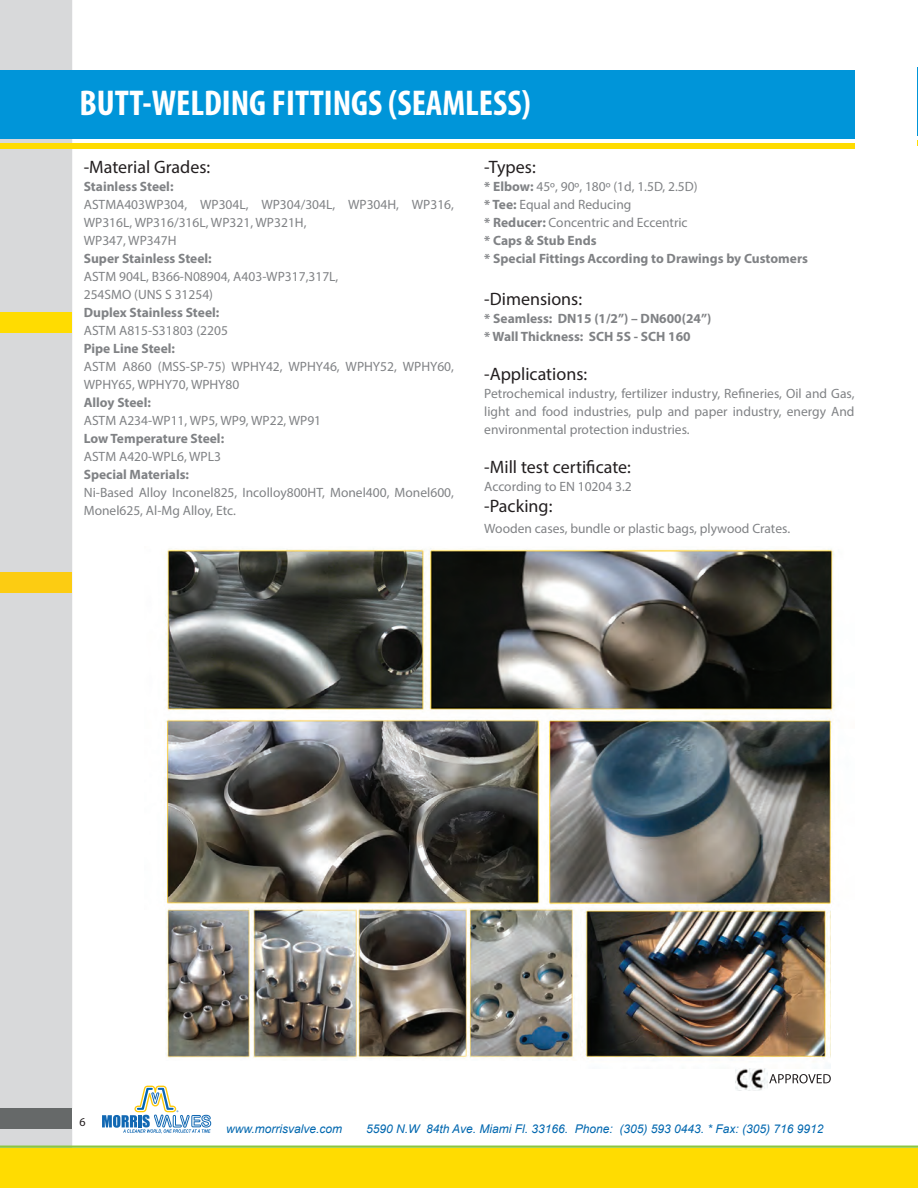
<style>
.page{position:relative;width:918px;height:1188px;background:#fff}
.page>*{position:absolute;margin:0;border:0;box-sizing:border-box;transform-origin:0 0}
.t1{font:700 condensed 36px "Myriad Pro";color:#fff}
.t2{font:18px "Myriad Pro";color:#231f20}
.t3{font:13.5px/18px "Myriad Pro";color:#808285}
.t4{font:700 13.5px/18px "Myriad Pro";color:#808285}
.t5{font:italic 12px "Arial";color:#0067af}
.t6{font:12px "Myriad Pro";color:#231f20}
.s1{font-weight:400}
</style>
<div class="page">
<div style="left:0;top:0;width:72px;height:1149px;background:#d8d9da"></div>
<div style="left:0;top:1109px;width:72px;height:20px;background:#666969"></div>
<div style="left:0;top:312px;width:72px;height:20px;background:#ffdc01"></div>
<div style="left:0;top:572px;width:72px;height:20px;background:#fccc12"></div>
<svg style="left:102px;top:1086px;width:109px;height:47px"></svg>
<hr style="left:0;top:1146px;width:918px;height:2px;background:#8bc63e">
<div style="left:0;top:1149px;width:918px;height:39px;background:#ffdc01"></div>
<div style="left:0;top:70px;width:855px;height:69px;background:#0095d9"></div>
<div style="left:0;top:143px;width:855px;height:6px;background:#ffdc01"></div>
<img style="left:165px;top:548px;width:670px;height:357px">
<img style="left:167px;top:907px;width:408px;height:152px">
<img style="left:580px;top:908px;width:251px;height:159px">
<img style="left:736px;top:1068px;width:32px;height:23px">
<svg style="left:769px;top:1074px;width:62px;height:9px"></svg>
<hr style="left:917px;top:67px;width:1px;height:69px;background:#0095d9">
<h1 class="t1" style="left:79px;top:81px;width:453px">BUTT-WELDING FITTINGS (SEAMLESS)</h1>
<h2 class="t2" style="left:84px;top:156px;width:128px">-Material Grades:</h2>
<p class="t4" style="left:84px;top:177px;width:91px">Stainless Steel:</p>
<p class="t3" style="left:84px;top:195px;width:372px">ASTMA403WP304, WP304L, WP304/304L, WP304H, WP316,<br>WP316L, WP316/316L, WP321, WP321H,<br>WP347, WP347H</p>
<p class="t4" style="left:84px;top:249px;width:130px">Super Stainless Steel:</p>
<p class="t3" style="left:84px;top:267px;width:256px">ASTM 904L, B366-N08904, A403-WP317,317L,<br>254SMO (UNS S 31254)</p>
<p class="t4" style="left:84px;top:303px;width:137px">Duplex Stainless Steel:</p>
<p class="t3" style="left:84px;top:321px;width:146px">ASTM A815-S31803 (2205</p>
<p class="t4" style="left:84px;top:339px;width:93px">Pipe Line Steel:</p>
<p class="t3" style="left:84px;top:357px;width:372px">ASTM A860 (MSS-SP-75) WPHY42, WPHY46, WPHY52, WPHY60,<br>WPHY65, WPHY70, WPHY80</p>
<p class="t4" style="left:84px;top:393px;width:69px">Alloy Steel:</p>
<p class="t3" style="left:84px;top:411px;width:239px">ASTM A234-WP11, WP5, WP9, WP22, WP91</p>
<p class="t4" style="left:84px;top:429px;width:142px">Low Temperature Steel:</p>
<p class="t3" style="left:84px;top:447px;width:139px">ASTM A420-WPL6, WPL3</p>
<p class="t4" style="left:84px;top:465px;width:107px">Special Materials:</p>
<p class="t3" style="left:84px;top:483px;width:372px">Ni-Based Alloy Inconel825, Incolloy800HT, Monel400, Monel600,<br>Monel625, Al-Mg Alloy, Etc.</p>
<h2 class="t2" style="left:484px;top:156px;width:53px">-Types:</h2>
<p class="t4" style="left:484px;top:177px;width:325px">* Elbow: <span class="s1">45º, 90º, 180º (1d, 1.5D, 2.5D)<br></span>* Tee: <span class="s1">Equal and Reducing<br></span>* Reducer: <span class="s1">Concentric and Eccentric<br></span>* Caps &amp; Stub Ends<br>* Special Fittings According to Drawings by Customers</p>
<h2 class="t2" style="left:484px;top:288px;width:99px">-Dimensions:</h2>
<p class="t4" style="left:484px;top:309px;width:229px">* Seamless: DN15 (1/2”) – DN600(24”) * Wall Thickness: SCH 5S - SCH 160</p>
<h2 class="t2" style="left:484px;top:363px;width:104px">-Applications:</h2>
<p class="t3" style="left:484px;top:384px;width:372px;text-align:justify">Petrochemical industry, fertilizer industry, Refineries, Oil and Gas, light and food industries, pulp and paper industry, energy And environmental protection industries.</p>
<h2 class="t2" style="left:484px;top:456px;width:148px">-Mill test certificate:</h2>
<p class="t3" style="left:484px;top:477px;width:149px">According to EN 10204 3.2</p>
<h2 class="t2" style="left:484px;top:495px;width:70px">-Packing:</h2>
<p class="t3" style="left:484px;top:519px;width:307px">Wooden cases, bundle or plastic bags, plywood Crates.</p>
<p class="t6" style="left:80px;top:1115px;width:8px">6</p>
<p class="t5" style="left:226px;top:1121px;width:118px">www.morrisvalve.com</p>
<p class="t5" style="left:366px;top:1121px;width:459px">5590 N.W 84th Ave. Miami Fl. 33166. Phone: (305) 593 0443. * Fax: (305) 716 9912</p>
</div>
